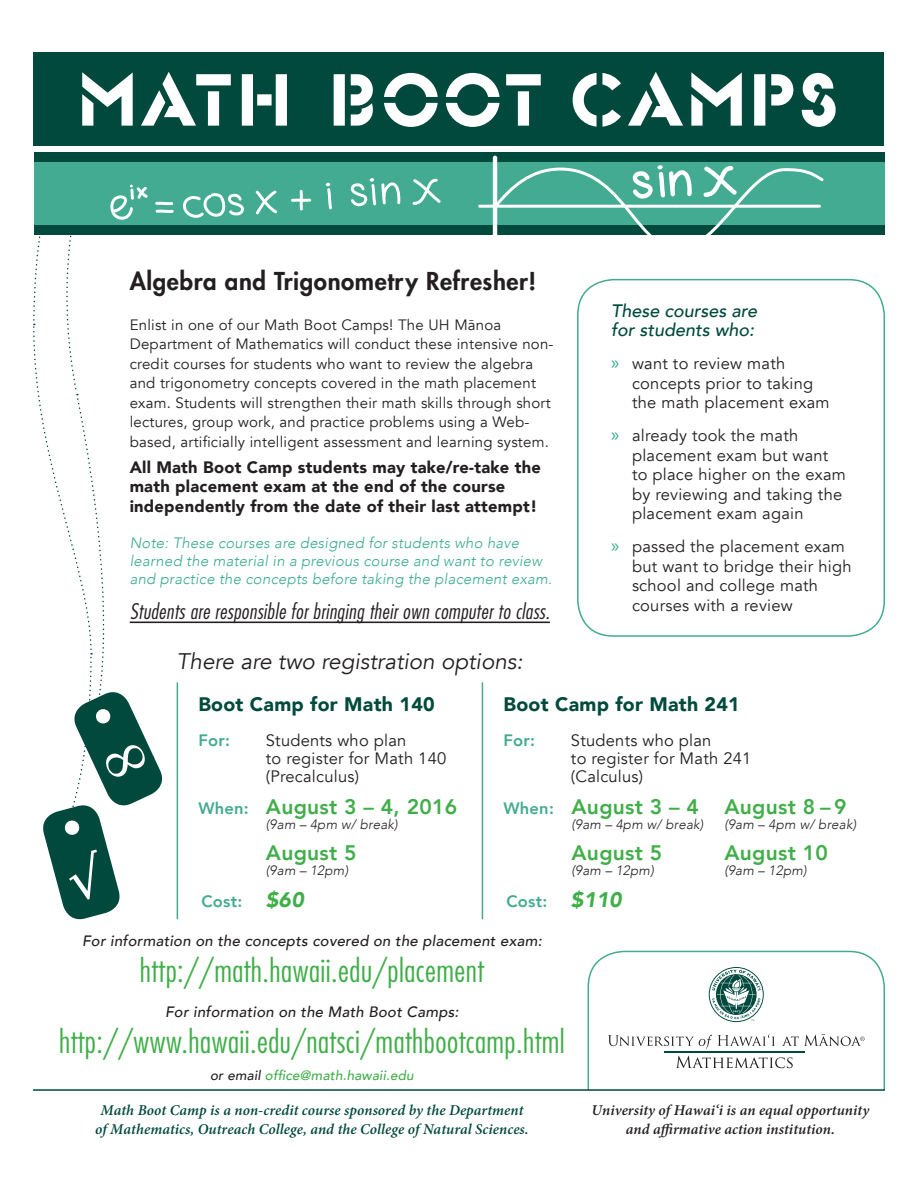
<style>
.page{position:relative;width:918px;height:1188px;background:#fff}
.page>*{position:absolute;margin:0;border:0;box-sizing:border-box;transform-origin:0 0}
.t1{font:67.5px "Futura Stencil ICG";letter-spacing:.04em;color:#fff}
.Paragraph_Style_2{font:300 condensed 31.5px "Futura";letter-spacing:.015em;color:#40ae49}
.t2{font:800 24px "Futura";letter-spacing:.025em;color:#231f20}
.t3{font:italic 22.5px "Avenir";color:#231f20}
.t4{font:800 21px "Avenir";letter-spacing:.015em;color:#40ae49}
.t5{font:italic 300 condensed 21px "Futura";letter-spacing:.02em;color:#231f20}
.t6{font:900 19.5px "Avenir";letter-spacing:.015em;color:#004a3d}
.t7{font:italic 500 18px/19.5px "Avenir";color:#004a3d}
.t8{font:16.5px/19.5px "Avenir";letter-spacing:.015em;color:#231f20}
.t9{font:900 16.5px/19.5px "Avenir";letter-spacing:.015em;color:#231f20}
.t10{font:800 16.5px "Avenir";letter-spacing:.015em;color:#42ab91}
.t11{font:15px/19.5px "Avenir";letter-spacing:.015em;color:#231f20}
.t12{font:italic 300 15px/18px "Avenir";letter-spacing:.015em;color:#39aa91}
.t13{font:italic 600 15px "Minion Pro";letter-spacing:.005em;color:#01493d}
.t14{font:italic 500 15px "Avenir";letter-spacing:.015em;color:#231f20}
.t15{font:italic 600 15px/19.5px "Minion Pro";letter-spacing:.005em;color:#231f20;text-align:center}
.t16{font:italic 300 13.5px "Avenir";letter-spacing:.015em;color:#231f20}
.t17{font:italic 500 13.5px "Avenir";letter-spacing:.015em;color:#40ae49}
.s1{font-family:"Myriad Pro";font-size:19.5px;color:#39aa91}
.s2{font-size:16.5px;color:#42ab91}
.s3{font-weight:900;font-style:italic;font-size:21px;color:#40ae49}
.s4{color:#231f20}
</style>
<div class="page">
<div style="left:34px;top:53px;width:850px;height:93px;background:#01493d"></div>
<div style="left:34px;top:153px;width:850px;height:78px;background:#42ab91"></div>
<div style="left:34px;top:226px;width:850px;height:9px;background:#004a3d"></div>
<div style="left:34px;top:153px;width:850px;height:9px;background:#004a3d"></div>
<hr style="left:493px;top:156px;width:4px;height:87px;background:#fff;border-radius:2px">
<svg style="left:291px;top:190px;width:20px;height:21px"></svg>
<svg style="left:256px;top:190px;width:21px;height:24px"></svg>
<svg style="left:33px;top:184px;width:141px;height:736px"></svg>
<svg style="left:326px;top:183px;width:6px;height:26px"></svg>
<svg style="left:183px;top:193px;width:61px;height:25px"></svg>
<svg style="left:351px;top:178px;width:50px;height:28px"></svg>
<svg style="left:413px;top:179px;width:28px;height:26px"></svg>
<hr style="left:478px;top:205px;width:343px;height:3px;background:#fff">
<svg style="left:497px;top:165px;width:327px;height:70px"></svg>
<div style="left:577px;top:279px;width:308px;height:358px;border:2px solid #42ab91;border-radius:35px"></div>
<hr style="left:177px;top:682px;width:1px;height:237px;background:#42ab91">
<hr style="left:482px;top:682px;width:1px;height:237px;background:#42ab91">
<svg style="left:587px;top:950px;width:298px;height:139px"></svg>
<hr style="left:33px;top:1089px;width:852px;height:2px;background:#004a3d">
<hr style="left:130px;top:622px;width:420px;height:1px;background:#231f20">
<p class="t1" style="left:79px;top:54px;width:761px">MATH BOOT CAMPS</p>
<p class="t2" style="left:130px;top:265px;width:408px">Algebra and Trigonometry Refresher!</p>
<p class="t11" style="left:130px;top:315px;width:425px">Enlist in one of our Math Boot Camps! The UH Mānoa Department of Mathematics will conduct these intensive non&shy;credit courses for students who want to review the algebra and trigonometry concepts covered in the math placement exam. Students will strengthen their math skills through short lectures, group work, and practice problems using a Web&shy;based, artificially intelligent assessment and learning system.</p>
<p class="t9" style="left:130px;top:457px;width:413px">All Math Boot Camp students may take/re-take the math placement exam at the end of the course independently from the date of their last attempt!</p>
<p class="t12" style="left:130px;top:534px;width:424px">Note: These courses are designed for students who have learned the material in a previous course and want to review and practice the concepts before taking the placement exam.</p>
<p class="t5" style="left:130px;top:598px;width:422px">Students are responsible for bringing their own computer to class.</p>
<p class="t7" style="left:611px;top:301px;width:148px">These courses are for students who:</p>
<p class="t8" style="left:632px;top:354px;width:199px;text-indent:-21px"><span class="s1">»</span> want to review math concepts prior to taking the math placement exam</p>
<p class="t8" style="left:632px;top:426px;width:215px;text-indent:-21px"><span class="s1">»</span> already took the math placement exam but want to place higher on the exam by reviewing and taking the placement exam again</p>
<p class="t8" style="left:632px;top:537px;width:221px;text-indent:-21px"><span class="s1">»</span> passed the placement exam but want to bridge their high school and college math courses with a review</p>
<p class="t3" style="left:177px;top:648px;width:348px">There are two registration options:</p>
<p class="t6" style="left:198px;top:687px;width:238px">Boot Camp for Math 140</p>
<p class="t10" style="left:198px;top:727px;width:33px">For:</p>
<p class="t8" style="left:266px;top:732px;width:182px;line-height:18px">Students who plan<br>to register for Math 140 (Precalculus)</p>
<p class="t4" style="left:198px;top:790px;width:261px"><span class="s2">When:</span> August 3 – 4, 2016</p>
<p class="t16" style="left:266px;top:816px;width:133px">(9am – 4pm w/ break)</p>
<p class="t4" style="left:266px;top:836px;width:92px">August 5</p>
<p class="t16" style="left:266px;top:862px;width:84px">(9am – 12pm)</p>
<p class="t10" style="left:201px;top:888px;width:104px">Cost: <span class="s3">$60</span></p>
<p class="t6" style="left:503px;top:687px;width:238px">Boot Camp for Math 241</p>
<p class="t10" style="left:503px;top:727px;width:33px">For:</p>
<p class="t8" style="left:571px;top:732px;width:182px;line-height:18px">Students who plan<br>to register for Math 241 (Calculus)</p>
<p class="t10" style="left:503px;top:795px;width:52px">When:</p>
<p class="t4" style="left:572px;top:790px;width:129px">August 3 – 4</p>
<p class="t16" style="left:572px;top:816px;width:133px">(9am – 4pm w/ break)</p>
<p class="t4" style="left:572px;top:837px;width:92px">August 5</p>
<p class="t16" style="left:572px;top:863px;width:84px">(9am – 12pm)</p>
<p class="t4" style="left:724px;top:790px;width:124px">August 8 – 9</p>
<p class="t16" style="left:724px;top:816px;width:133px">(9am – 4pm w/ break)</p>
<p class="t4" style="left:724px;top:837px;width:105px">August 10</p>
<p class="t16" style="left:724px;top:863px;width:84px">(9am – 12pm)</p>
<p class="t10" style="left:506px;top:888px;width:117px">Cost: <span class="s3">$110</span></p>
<p class="t14" style="left:82px;top:932px;width:461px">For information on the concepts covered on the placement exam:</p>
<p class="Paragraph_Style_2" style="left:140px;top:951px;width:346px">http://math.hawaii.edu/placement</p>
<p class="t14" style="left:165px;top:1003px;width:295px">For information on the Math Boot Camps:</p>
<p class="Paragraph_Style_2" style="left:59px;top:1022px;width:507px">http://www.hawaii.edu/natsci/mathbootcamp.html</p>
<p class="t17" style="left:210px;top:1067px;width:205px"><span class="s4">or email</span> office@math.hawaii.edu</p>
<p class="t13" style="left:100px;top:1099px;width:424px">Math Boot Camp is a non-credit course sponsored by the Department</p>
<p class="t13" style="left:95px;top:1119px;width:435px">of Mathematics, Outreach College, and the College of Natural Sciences.</p>
<p class="t15" style="left:591px;top:1100px;width:279px">University of Hawai‘i is an equal opportunity and affirmative action institution.</p>
</div>
